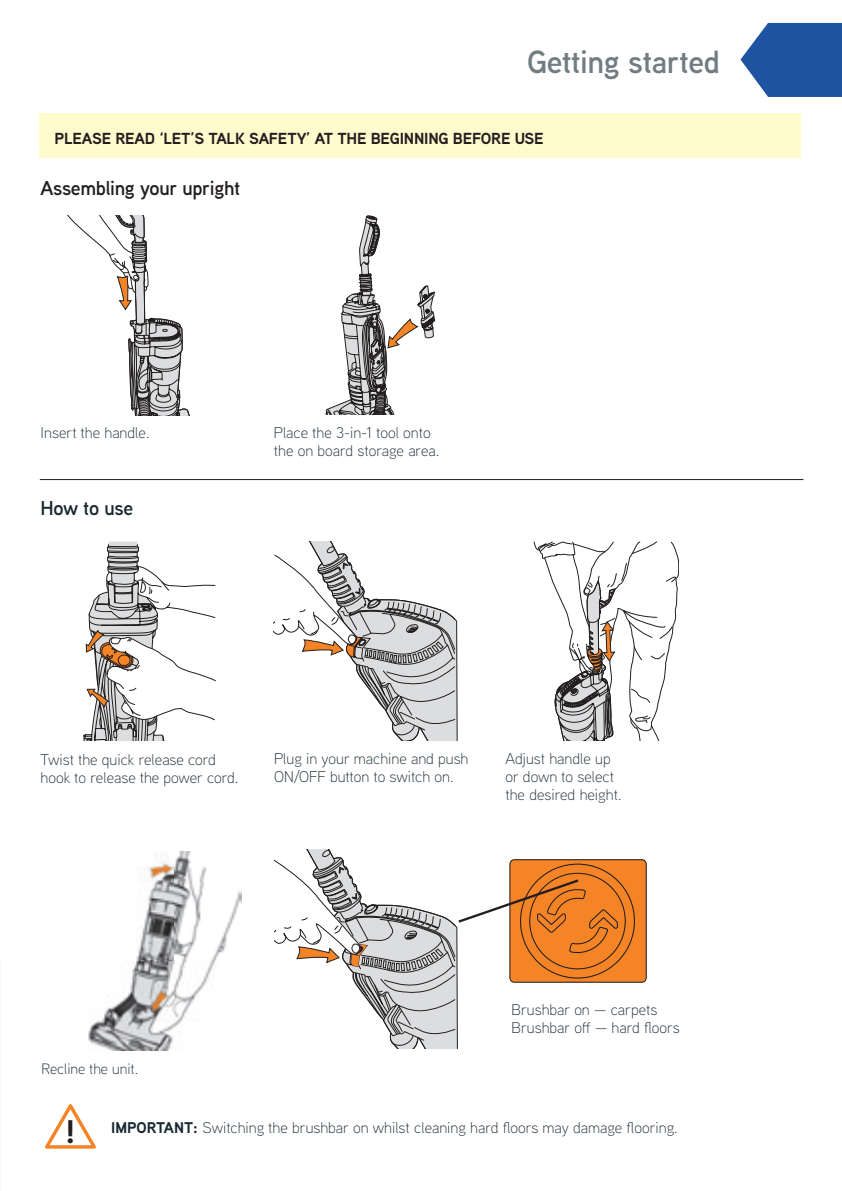
<style>
.page{position:relative;width:842px;height:1191px;background:#fff}
.page>*{position:absolute;margin:0;border:0;box-sizing:border-box;transform-origin:0 0}
.t1{font:700 32.6px/62.4px "Vax Aaux Next";color:#231f20}
.t2{font:600 32px "Vax Aaux Next";letter-spacing:-.015em;color:#717d83}
.t3{font:600 20px "Vax Aaux Next";letter-spacing:-.015em;color:#231f20}
.t4{font:600 20px "Vax Aaux Next";letter-spacing:-.015em;color:#192931}
.t5{font:700 16px "Vax Aaux Next";letter-spacing:-.015em;color:#231f20}
.t6{font:300 15.6px/18px "Vax Aaux Next";color:#192931}
.t7{font:300 15px "Vax Aaux Next";color:#192931}
.s1{font-weight:700}
</style>
<div class="page">
<img style="left:241px;top:891px;width:1px;height:13px">
<svg style="left:740px;top:23px;width:102px;height:74px"></svg>
<hr style="left:40px;top:479px;width:763px;height:1px;background:#231f20">
<svg style="left:274px;top:541px;width:183px;height:199px"></svg>
<svg style="left:534px;top:542px;width:145px;height:198px"></svg>
<svg style="left:83px;top:541px;width:133px;height:199px"></svg>
<svg style="left:68px;top:216px;width:122px;height:200px"></svg>
<svg style="left:326px;top:216px;width:110px;height:199px"></svg>
<div style="left:268px;top:113px;width:533px;height:44px;background:#fffbcc"></div>
<img style="left:88px;top:851px;width:153px;height:199px">
<div style="left:510px;top:859px;width:136px;height:123px;background:#f58427;border-radius:4px"></div>
<svg style="left:274px;top:849px;width:361px;height:199px"></svg>
<svg style="left:45px;top:1104px;width:51px;height:45px"></svg>
<h2 class="t2" style="left:527px;top:39px;width:194px">Getting started</h2>
<p class="t5" style="left:55px;top:127px;width:491px">PLEASE READ ‘LET’S TALK SAFETY’ AT THE BEGINNING BEFORE USE</p>
<p class="t3" style="left:41px;top:174px;width:201px">Assembling your upright</p>
<p class="t6" style="left:41px;top:423px;width:110px">Insert the handle.</p>
<p class="t4" style="left:41px;top:494px;width:94px">How to use</p>
<p class="t6" style="left:274px;top:423px;width:167px">Place the 3-in-1 tool onto the on board storage area.</p>
<p class="t6" style="left:41px;top:749px;width:199px">Twist the quick release cord hook to release the power cord.</p>
<p class="t6" style="left:274px;top:749px;width:196px">Plug in your machine and push<br>ON/OFF button to switch on.</p>
<p class="t6" style="left:505px;top:749px;width:118px">Adjust handle up or down to select the desired height.</p>
<p class="t6" style="left:512px;top:1000px;width:170px">Brushbar on — carpets<br>Brushbar off — hard floors</p>
<h1 class="t1" style="left:65px;top:1037px;width:12px">! !</h1>
<p class="t7" style="left:41px;top:1058px;width:98px">Recline the unit.</p>
<h1 class="t1" style="left:132px;top:1100px;width:12px">!</h1>
<p class="t6" style="left:111px;top:1118px;width:568px"><span class="s1">IMPORTANT:</span> Switching the brushbar on whilst cleaning hard floors may damage flooring.</p>
</div>
